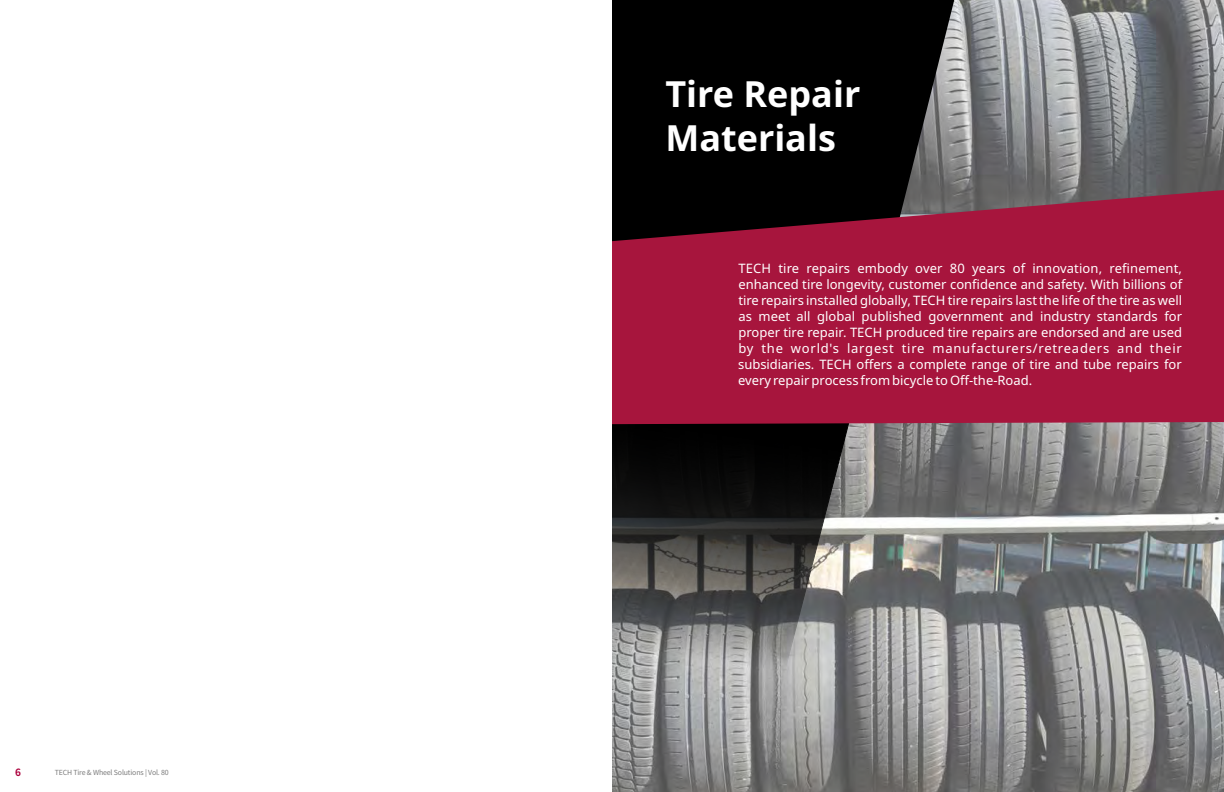
<style>
.page{position:relative;width:1224px;height:792px;background:#fff}
.page>*{position:absolute;margin:0;border:0;box-sizing:border-box;transform-origin:0 0}
.t1{font:700 36px/44.1px "Noto Sans";color:#fff}
.t2{font:13px/15.9px "Noto Sans";color:#fff;text-align:justify}
.t3{font:700 10px "Noto Sans CJ Kjp";color:#ac003d}
.t4{font:7px "Noto Sans CJ Kjp";letter-spacing:-.02em;color:#7c7c7c}
</style>
<div class="page">
<img style="left:851px;top:0;width:373px;height:792px">
<svg style="left:612px;top:424px;width:239px;height:368px;background:#60605f"></svg>
<div style="left:612px;top:0;width:342px;height:190px;background:#000"></div>
<svg style="left:612px;top:190px;width:612px;height:234px;background:#971639"></svg>
<p class="t3" style="left:15px;top:767px;width:7px">6</p>
<p class="t4" style="left:55px;top:769px;width:116px">TECH Tire &amp; Wheel Solutions | Vol. 80</p>
<h1 class="t1" style="left:665px;top:73px;width:196px">Tire Repair<br>Materials</h1>
<p class="t2" style="left:738px;top:261px;width:446px">TECH tire repairs embody over 80 years of innovation, refinement, enhanced tire longevity, customer confidence and safety. With billions of tire repairs installed globally, TECH tire repairs last the life of the tire as well as meet all global published government and industry standards for proper tire repair. TECH produced tire repairs are endorsed and are used by the world's largest tire manufacturers/retreaders and their subsidiaries. TECH offers a complete range of tire and tube repairs for every repair process from bicycle to Off-the-Road.</p>
</div>
